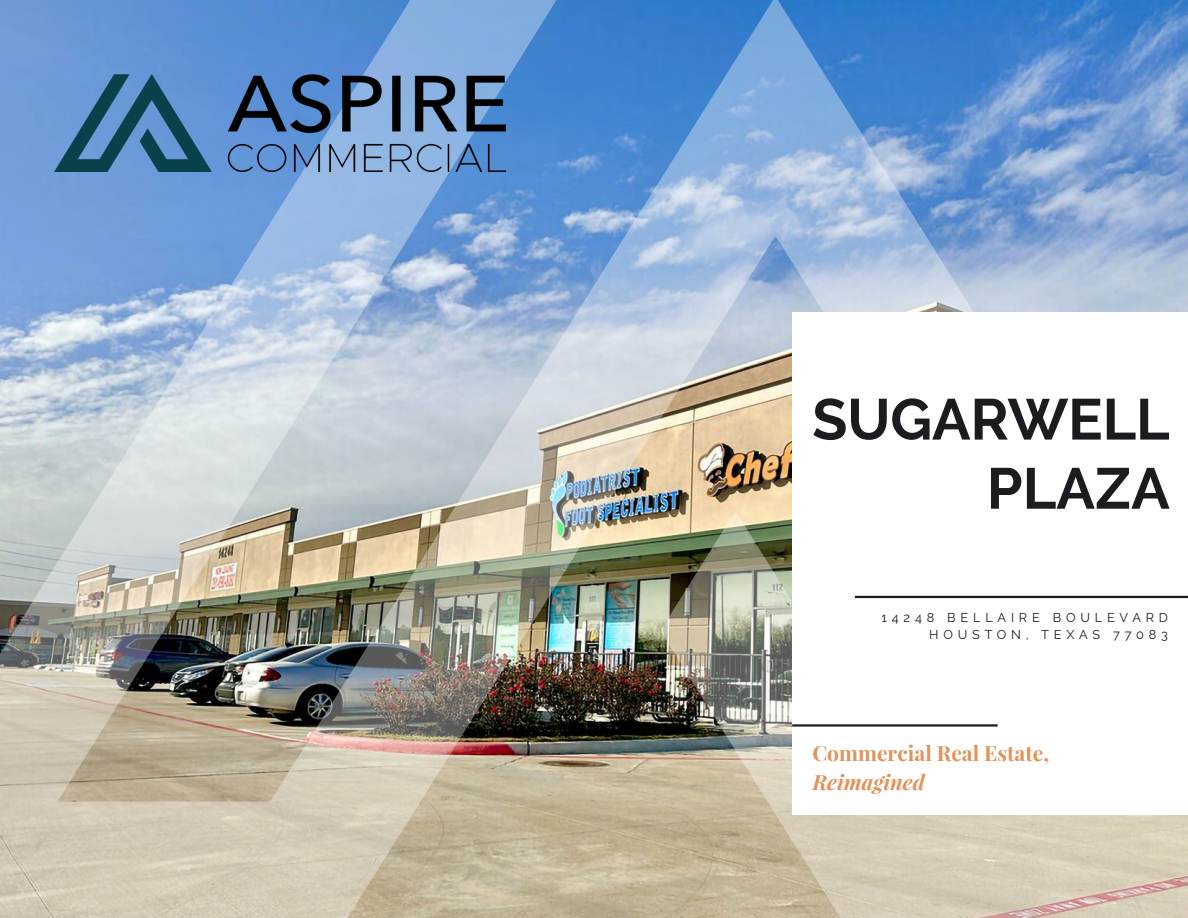
<style>
.page{position:relative;width:1188px;height:918px;background:#fff}
.page>*{position:absolute;margin:0;border:0;box-sizing:border-box;transform-origin:0 0}
.t1{font:700 57.6px/69.2px "Raleway";letter-spacing:-.005em;color:#1b1c1f;text-align:right}
.t2{font:700 21px "Playfair Display";color:#e1935a}
.t3{font:italic 700 21px "Playfair Display";color:#e1935a}
.t4{font:12.75px/16.5px "Raleway";letter-spacing:.375em;color:#1b1c1f;text-align:right}
</style>
<div class="page">
<img style="left:0;top:0;width:1188px;height:918px">
<div style="left:792px;top:312px;width:396px;height:503px;background:#fff"></div>
<hr style="left:792px;top:724px;width:206px;height:3px;background:#1b1c1f">
<hr style="left:855px;top:596px;width:333px;height:2px;background:#1b1c1f">
<img style="left:54px;top:75px;width:452px;height:97px">
<h1 class="t1" style="left:812px;top:385px;width:359px">SUGARWELL<br>PLAZA</h1>
<p class="t4" style="left:882px;top:609px;width:288px">14248 BELLAIRE BOULEVARD<br>HOUSTON, TEXAS 77083</p>
<h2 class="t2" style="left:812px;top:740px;width:238px">Commercial Real Estate,</h2>
<h2 class="t3" style="left:812px;top:768px;width:114px">Reimagined</h2>
</div>
